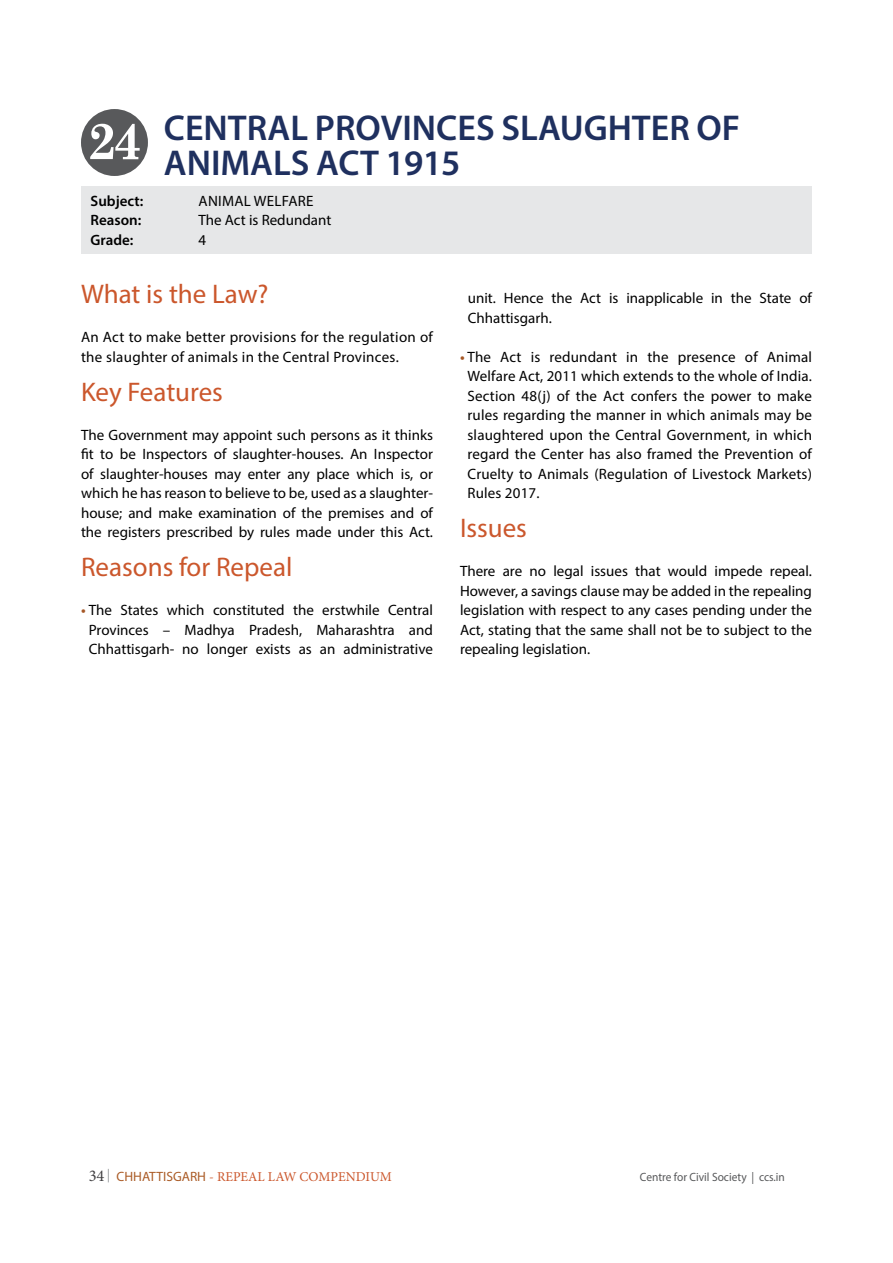
<style>
.page{position:relative;width:893px;height:1263px;background:#fff}
.page>*{position:absolute;margin:0;border:0;box-sizing:border-box;transform-origin:0 0}
.t1{font:700 51px "Century Schoolbook";color:#fff}
.t2{font:600 36px/34.5px "Myriad Pro";color:#1f305f}
.t3{font:27px "Myriad Pro";color:#cb572c}
.t4{font:15px/19.5px "Myriad Pro";color:#000;text-align:justify}
.t5{font:15px/19.5px "Myriad Pro";letter-spacing:.02em;color:#000}
.t6{font:600 15px "Myriad Pro";color:#000}
.t7{font:13.5px "Minion Pro";color:#cb572c}
.t8{font:12px "Myriad Pro";color:#58595b;scale:.95 1}
.s1{font-weight:600;color:#a65827}
.s2{font-size:16.5px;color:#414042}
.s3{color:#939598}
.s4{font-family:"Myriad Pro";color:#aa5b26}
</style>
<div class="page">
<div style="left:81px;top:186px;width:731px;height:68px;background:#e6e7e8"></div>
<div style="left:81px;top:109px;width:67px;height:67px;background:#58595b;border-radius:50%"></div>
<h1 class="t1" style="left:87px;top:101px;width:56px">24</h1>
<h2 class="t2" style="left:164px;top:110px;width:578px">CENTRAL PROVINCES SLAUG HTER OF<br>ANIMALS ACT 1915</h2>
<p class="t6" style="left:91px;top:191px;width:54px">Subject:</p>
<p class="t4" style="left:199px;top:190px;width:19px">Animal</p>
<p class="t4" style="left:254px;top:190px;width:10px">welfare</p>
<p class="t6" style="left:91px;top:210px;width:52px">Reason:</p>
<p class="t4" style="left:199px;top:210px;width:134px">The Act is Redundant</p>
<p class="t6" style="left:91px;top:230px;width:44px">Grade:</p>
<p class="t4" style="left:199px;top:229px;width:9px">4</p>
<h3 class="t3" style="left:81px;top:277px;width:189px">What is the Law?</h3>
<p class="t5" style="left:81px;top:327px;width:353px">An Act to make better provisions for the regulation of the slaughter of animals in the Central Provinces.</p>
<h3 class="t3" style="left:81px;top:375px;width:143px">Key Features</h3>
<p class="t4" style="left:81px;top:424px;width:353px">The Government may appoint such persons as it thinks fit to be Inspectors of slaughter-houses. An Inspector of slaughter-houses may enter any place which is, or which he has reason to believe to be, used as a slaughter&shy;house; and make examination of the premises and of the registers prescribed by rules made under this Act.</p>
<h3 class="t3" style="left:81px;top:550px;width:213px">Reasons for Repeal</h3>
<p class="t4" style="left:81px;top:600px;width:353px;text-align:center"><span class="s1">•</span> The States which constituted the erstwhile Central<br>Provinces – Madhya Pradesh, Maharashtra and<br>Chhattisgarh- no longer exists as an administrative</p>
<p class="t4" style="left:468px;top:288px;width:346px">unit. Hence the Act is inapplicable in the State of<br>Chhattisgarh.</p>
<p class="t4" style="left:468px;top:346px;width:346px;text-indent:-8px"><span class="s1">•</span> The Act is redundant in the presence of Animal Welfare Act, 2011 which extends to the whole of India.<br>Section 48(j) of the Act confers the power to make rules regarding the manner in which animals may be slaughtered upon the Central Government, in which regard the Center has also framed the Prevention of Cruelty to Animals (Regulation of Livestock Markets)<br>Rules 2017.</p>
<h3 class="t3" style="left:460px;top:511px;width:68px">Issues</h3>
<p class="t4" style="left:460px;top:561px;width:353px">There are no legal issues that would impede repeal.<br>However, a savings clause may be added in the repealing legislation with respect to any cases pending under the Act, stating that the same shall not be to subject to the repealing legislation.</p>
<p class="t7" style="left:89px;top:1167px;width:305px"><span class="s2">34</span> <span class="s3">|</span> <span class="s4">CHHATTISGARH</span> - REPEAL LAW COMPENDIUM</p>
<p class="t8" style="left:640px;top:1169px;width:154px">Centre for Civil Society | ccs.in</p>
</div>
